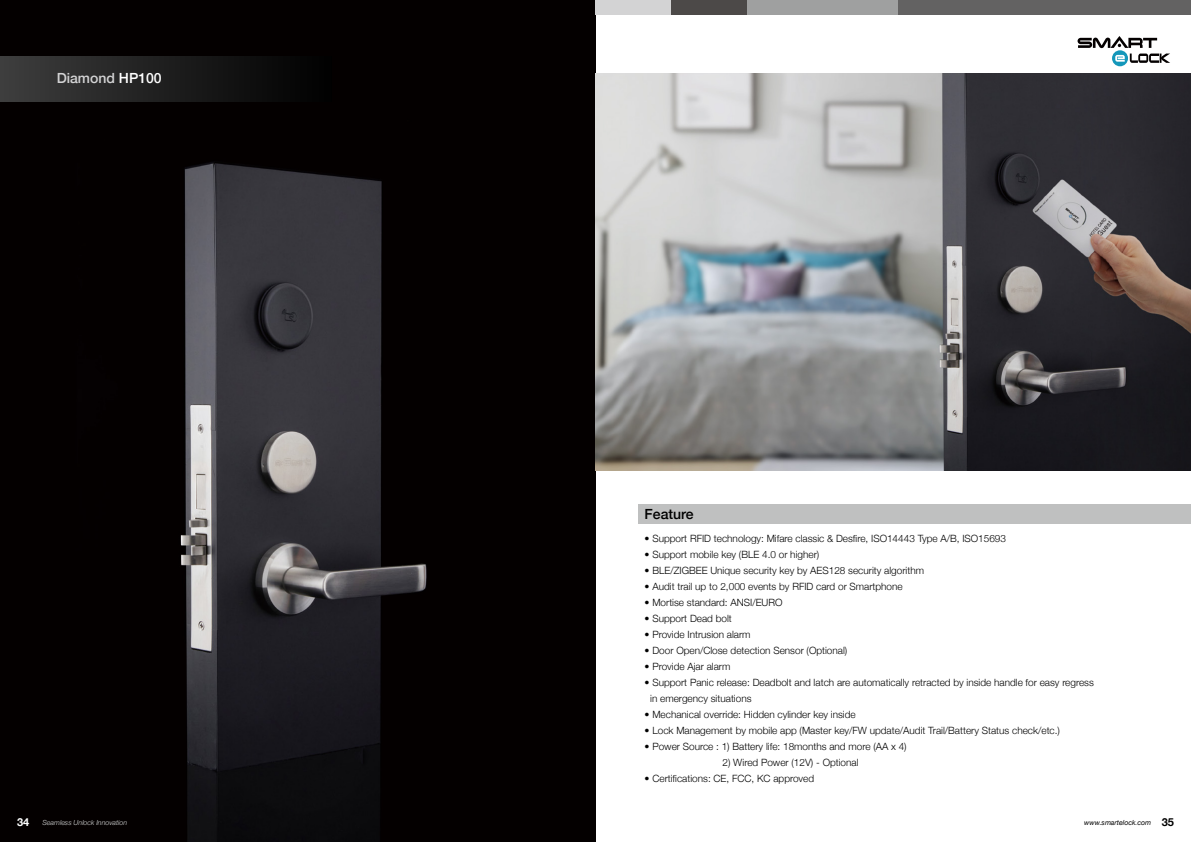
<style>
.page{position:relative;width:1191px;height:842px;background:#fff}
.page>*{position:absolute;margin:0;border:0;box-sizing:border-box;transform-origin:0 0}
.t1{font:500 14px "Helvetica Neue";color:#d3d3d4}
.t2{font:500 14px "Helvetica Neue";color:#000}
.t3{font:300 10px/16px "Helvetica Neue";color:#000}
.t4{font:italic 300 7px "Helvetica Neue";color:#dcdddd}
.t5{font:italic 7px "Helvetica Neue";color:#000}
.s1{color:#fff}
.s2{font-weight:700;font-style:normal;font-size:11px;color:#fff}
.s3{font-weight:700;font-style:normal;font-size:11px}
</style>
<div class="page">
<img style="left:0;top:0;width:595px;height:842px">
<div style="left:0;top:57px;width:332px;height:44px;background:linear-gradient(to right,#3e3e3e,#000)"></div>
<div style="left:638px;top:504px;width:553px;height:20px;background:#bfc0c0"></div>
<img style="left:595px;top:74px;width:596px;height:397px">
<div style="left:897px;top:0;width:294px;height:14px;background:#636262"></div>
<div style="left:746px;top:0;width:151px;height:14px;background:#9fa0a0"></div>
<div style="left:671px;top:0;width:75px;height:14px;background:#4c4948"></div>
<div style="left:595px;top:0;width:76px;height:14px;background:#d3d3d4"></div>
<svg style="left:1112px;top:50px;width:16px;height:16px"></svg>
<svg style="left:1077px;top:36px;width:80px;height:12px"></svg>
<svg style="left:1115px;top:54px;width:55px;height:9px"></svg>
<h1 class="t1" style="left:57px;top:67px;width:107px">Diamond <span class="s1">HP100</span></h1>
<h1 class="t2" style="left:644px;top:502px;width:51px">Feature</h1>
<p class="t3" style="left:644px;top:529px;width:363px">• Support RFID technology: Mifare classic &amp; Desfire, ISO14443 Type A/B, ISO15693</p>
<p class="t3" style="left:644px;top:545px;width:176px">• Support mobile key (BLE 4.0 or higher)</p>
<p class="t3" style="left:644px;top:561px;width:281px">• BLE/ZIGBEE Unique security key by AES128 security algorithm</p>
<p class="t3" style="left:644px;top:577px;width:260px">• Audit trail up to 2,000 events by RFID card or Smartphone</p>
<p class="t3" style="left:644px;top:593px;width:139px">• Mortise standard: ANSI/EURO</p>
<p class="t3" style="left:644px;top:609px;width:89px">• Support Dead bolt</p>
<p class="t3" style="left:644px;top:625px;width:107px">• Provide Intrusion alarm</p>
<p class="t3" style="left:644px;top:641px;width:204px">• Door Open/Close detection Sensor (Optional)</p>
<p class="t3" style="left:644px;top:657px;width:87px">• Provide Ajar alarm</p>
<p class="t3" style="left:650px;top:673px;width:445px;text-indent:-6px">• Support Panic release: Deadbolt and latch are automatically retracted by inside handle for easy regress in emergency situations</p>
<p class="t3" style="left:644px;top:705px;width:213px">• Mechanical override: Hidden cylinder key inside</p>
<p class="t3" style="left:644px;top:721px;width:417px">• Lock Management by mobile app (Master key/FW update/Audit Trail/Battery Status check/etc.)</p>
<p class="t3" style="left:644px;top:737px;width:263px">• Power Source : 1) Battery life: 18months and more (AA x 4)</p>
<p class="t3" style="left:722px;top:753px;width:138px">2) Wired Power (12V) - Optional</p>
<p class="t3" style="left:644px;top:769px;width:171px">• Certifications: CE, FCC, KC approved</p>
<p class="t4" style="left:17px;top:817px;width:112px"><span class="s2">34</span> Seamless Unlock Innovation</p>
<p class="t5" style="left:1084px;top:817px;width:91px">www.smartelock.com <span class="s3">35</span></p>
</div>
